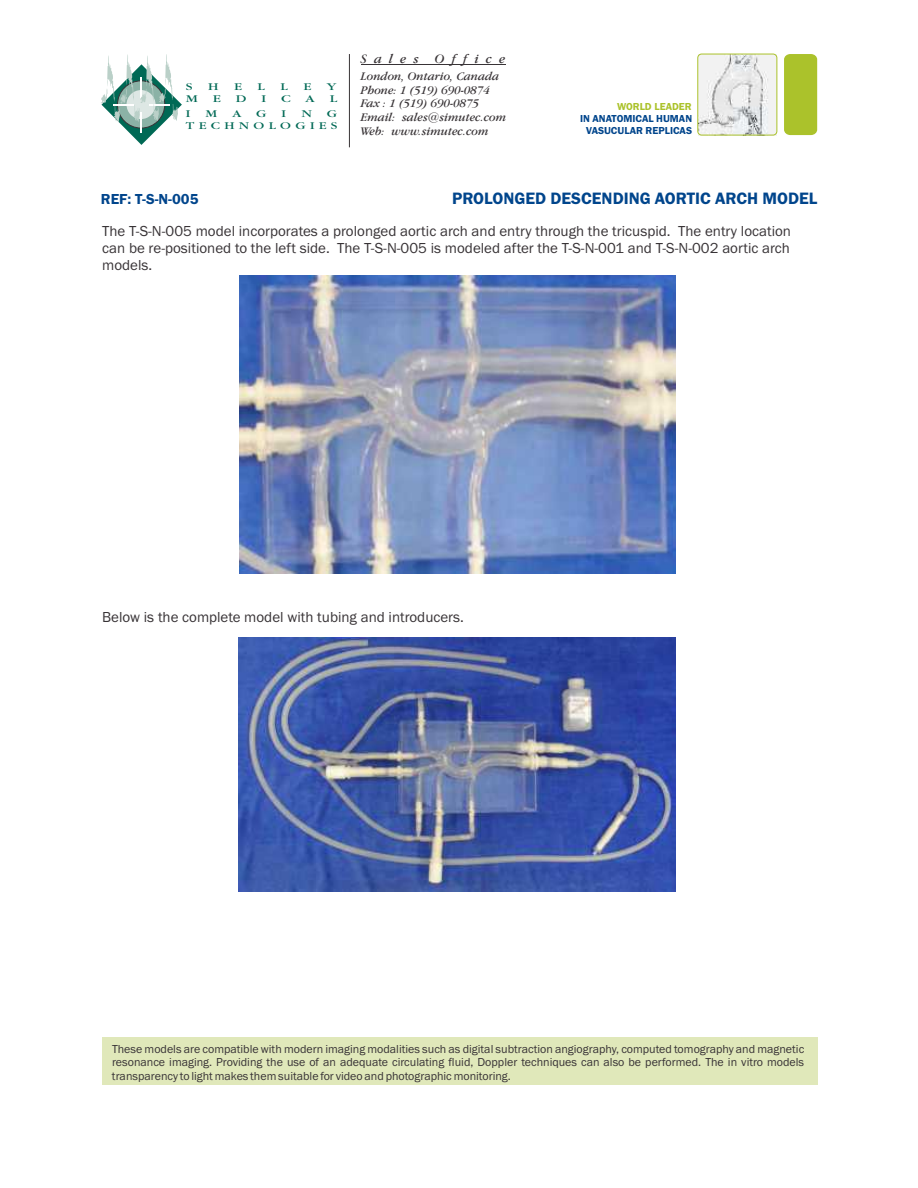
<style>
.page{position:relative;width:918px;height:1188px;background:#fff}
.page>*{position:absolute;margin:0;border:0;box-sizing:border-box;transform-origin:0 0}
.t1{font:600 17.1px "Franklin Gothic";color:#00458c}
.t2{font:15px/17px "Franklin Gothic";color:#383336;text-align:justify}
.t3{font:600 15px "Franklin Gothic";color:#00458c}
.t4{font:italic 13.2px "Garamond IT Cby BT";letter-spacing:.54em;color:#383336}
.t5{font:12px/13.6px "Franklin Gothic";color:#383336;text-align:justify}
.t6{font:italic 12px/13.6px "Garamond IT Cby BT";color:#383336}
.t7{font:10.8px/12.6px "Garamond";letter-spacing:.305em;color:#006955;text-align:right;scale:1.36 1}
.t8{font:10.8px "Garamond";letter-spacing:.305em;color:#006955;scale:1.37 1}
.t9{font:10.8px "Garamond";letter-spacing:.305em;color:#006955;scale:1.39 1}
.t10{font:600 10.5px/11.9px "Franklin Gothic";color:#00458c;text-align:center}
.t11{font:600 10.5px "Franklin Gothic";color:#abc22b}
</style>
<div class="page">
<svg style="left:101px;top:54px;width:81px;height:91px"></svg>
<hr style="left:349px;top:54px;width:1px;height:93px;background:#383336">
<hr style="left:361px;top:65px;width:144px;height:1px;background:#383336">
<div style="left:784px;top:54px;width:33px;height:81px;background:#abc22b;border-radius:6px"></div>
<img style="left:699px;top:54px;width:78px;height:81px">
<div style="left:697px;top:54px;width:80px;height:81px;border:1px solid #abc22b;border-radius:4px"></div>
<div style="left:102px;top:1037px;width:716px;height:48px;background:#e0e8ba"></div>
<img style="left:240px;top:276px;width:436px;height:298px">
<img style="left:239px;top:638px;width:436px;height:254px">
<p class="t8" style="left:186px;top:82px;width:6px">S</p>
<p class="t8" style="left:208px;top:82px;width:9px">H</p>
<p class="t8" style="left:234px;top:82px;width:7px">E</p>
<p class="t8" style="left:258px;top:82px;width:7px">L</p>
<p class="t8" style="left:280px;top:82px;width:7px">L</p>
<p class="t8" style="left:303px;top:82px;width:7px">E</p>
<p class="t8" style="left:327px;top:82px;width:9px">Y</p>
<p class="t9" style="left:186px;top:94px;width:10px">M</p>
<p class="t9" style="left:213px;top:94px;width:7px">E</p>
<p class="t9" style="left:236px;top:94px;width:9px">D</p>
<p class="t9" style="left:261px;top:94px;width:5px">I</p>
<p class="t9" style="left:281px;top:94px;width:8px">C</p>
<p class="t9" style="left:306px;top:94px;width:8px">A</p>
<p class="t9" style="left:330px;top:94px;width:7px">L</p>
<p class="t7" style="left:186px;top:108px;width:5px">I</p>
<p class="t7" style="left:206px;top:108px;width:10px">M</p>
<p class="t7" style="left:233px;top:108px;width:8px">A</p>
<p class="t7" style="left:256px;top:108px;width:9px">G</p>
<p class="t7" style="left:282px;top:108px;width:5px">I</p>
<p class="t7" style="left:301px;top:108px;width:9px">N</p>
<p class="t7" style="left:186px;top:108px;width:113px">G<br>TECHNOLOGIES</p>
<p class="t4" style="left:361px;top:53px;width:146px">Sales Office</p>
<p class="t6" style="left:361px;top:70px;width:147px">London, Ontario, Canada<br>Phone: 1 (519) 690-0874<br>Fax : 1 (519) 690-0875<br>Email: sales@simutec.com<br>Web: www.simutec.com</p>
<p class="t11" style="left:617px;top:103px;width:76px">WORLD LEADER</p>
<p class="t10" style="left:580px;top:114px;width:114px">IN ANATOMICAL HUMAN<br>VASUCULAR REPLICAS</p>
<p class="t3" style="left:101px;top:193px;width:99px">REF: T-S-N-005</p>
<h1 class="t1" style="left:452px;top:192px;width:367px">PROLONGED DESCENDING AORTIC ARCH MODEL</h1>
<p class="t2" style="left:102px;top:224px;width:690px">The T-S-N-005 model incorporates a prolonged aortic arch and entry through the tricuspid. The entry location can be re-positioned to the left side. The T-S-N-005 is modeled after the T-S-N-001 and T-S-N-002 aortic arch models.</p>
<p class="t2" style="left:102px;top:610px;width:363px">Below is the complete model with tubing and introducers.</p>
<p class="t5" style="left:112px;top:1043px;width:694px">These models are compatible with modern imaging modalities such as digital subtraction angiography, computed tomography and magnetic resonance imaging. Providing the use of an adequate circulating fluid, Doppler techniques can also be performed. The in vitro models transparency to light makes them suitable for video and photographic monitoring.</p>
</div>
